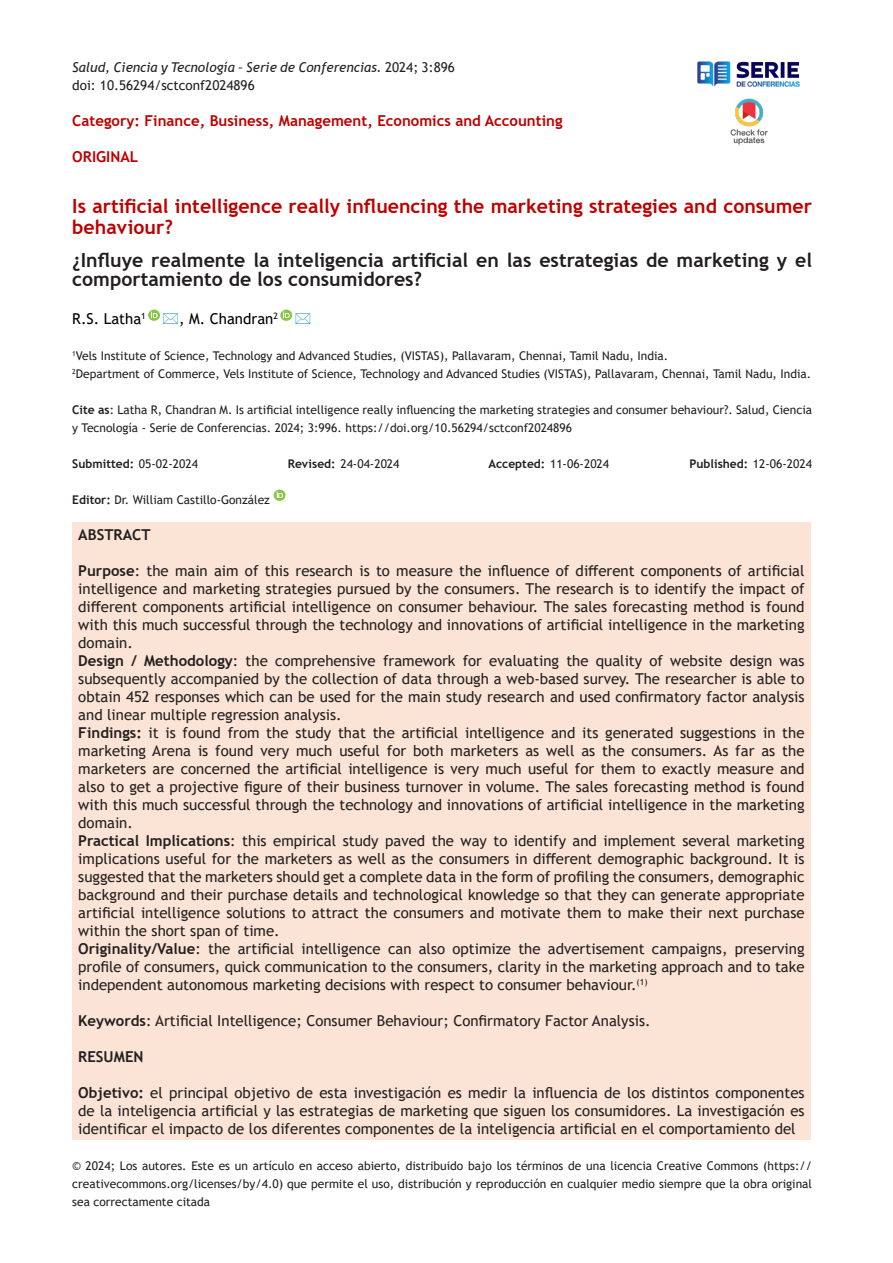
<style>
.page{position:relative;width:893px;height:1263px;background:#fff}
.page>*{position:absolute;margin:0;border:0;box-sizing:border-box;transform-origin:0 0}
.t1{font:700 19.5px/19.5px "Trebuchet MS";color:#231f20}
.t2{font:700 19.5px/21px "Trebuchet MS";color:#be0000}
.t3{font:15px/18px "Trebuchet MS";color:#231f20;text-align:justify}
.t4{font:700 15px "Trebuchet MS";color:#be0000}
.t5{font:15px "Trebuchet MS";color:#000}
.t6{font:700 15px "Trebuchet MS";color:#231f20}
.t7{font:italic 13.5px "Trebuchet MS";color:#231f20}
.t8{font:13.5px "Trebuchet MS";color:#231f20}
.t9{font:12px/18px "Trebuchet MS";color:#231f20;text-align:justify}
.t10{font:700 12px "Trebuchet MS";color:#231f20}
.s1{font-style:normal}
.s2{font-weight:700}
.s3{font-weight:400}
</style>
<div class="page">
<img style="left:697px;top:61px;width:103px;height:26px">
<img style="left:730px;top:98px;width:38px;height:47px">
<div style="left:72px;top:522px;width:739px;height:618px;background:#fbe4d5"></div>
<svg style="left:274px;top:490px;width:12px;height:11px"></svg>
<svg style="left:148px;top:310px;width:12px;height:11px"></svg>
<svg style="left:280px;top:310px;width:13px;height:11px"></svg>
<p class="t7" style="left:72px;top:59px;width:384px">Salud, Ciencia y Tecnología – Serie de Conferencias. <span class="s1">2024; 3:896</span></p>
<p class="t8" style="left:72px;top:77px;width:184px">doi: 10.56294/sctconf2024896</p>
<p class="t4" style="left:72px;top:111px;width:492px">Category: Finance, Business, Management, Economics and Accounting</p>
<p class="t4" style="left:72px;top:147px;width:67px">ORIGINAL</p>
<p class="t2" style="left:72px;top:195px;width:741px">Is artificial intelligence really influencing the marketing strategies and consumer behaviour?</p>
<p class="t1" style="left:72px;top:250px;width:741px">¿Influye realmente la inteligencia artificial en las estrategias de marketing y el comportamiento de los consumidores?</p>
<p class="t5" style="left:72px;top:309px;width:75px">R.S. Latha<sup>1</sup></p>
<p class="t5" style="left:179px;top:309px;width:100px">, M. Chandran<sup>2</sup></p>
<p class="t9" style="left:72px;top:347px;width:597px"><sup>1</sup>Vels Institute of Science, Technology and Advanced Studies, (VISTAS), Pallavaram, Chennai, Tamil Nadu, India.</p>
<p class="t9" style="left:72px;top:365px;width:740px"><sup>2</sup>Department of Commerce, Vels Institute of Science, Technology and Advanced Studies (VISTAS), Pallavaram, Chennai, Tamil Nadu, India.</p>
<p class="t9" style="left:72px;top:401px;width:741px"><span class="s2">Cite as</span>: Latha R, Chandran M. Is artificial intelligence really influencing the marketing strategies and consumer behaviour?. Salud, Ciencia y Tecnología - Serie de Conferencias. 2024; 3:996. https://doi.org/10.56294/sctconf2024896</p>
<p class="t10" style="left:72px;top:456px;width:127px">Submitted: <span class="s3">05-02-2024</span></p>
<p class="t9" style="left:288px;top:455px;width:113px"><span class="s2">Revised:</span> 24-04-2024</p>
<p class="t9" style="left:488px;top:455px;width:122px"><span class="s2">Accepted:</span> 11-06-2024</p>
<p class="t10" style="left:689px;top:456px;width:124px">Published: <span class="s3">12-06-2024</span></p>
<p class="t9" style="left:72px;top:491px;width:199px"><span class="s2">Editor:</span> Dr. William Castillo-González</p>
<p class="t6" style="left:78px;top:525px;width:74px">ABSTRACT</p>
<p class="t3" style="left:78px;top:562px;width:728px"><span class="s2">Purpose</span>: the main aim of this research is to measure the influence of different components of artificial intelligence and marketing strategies pursued by the consumers. The research is to identify the impact of different components artificial intelligence on consumer behaviour. The sales forecasting method is found with this much successful through the technology and innovations of artificial intelligence in the marketing domain.</p>
<p class="t3" style="left:78px;top:652px;width:728px"><span class="s2">Design / Methodology</span>: the comprehensive framework for evaluating the quality of website design was subsequently accompanied by the collection of data through a web-based survey. The researcher is able to obtain 452 responses which can be used for the main study research and used confirmatory factor analysis and linear multiple regression analysis.</p>
<p class="t3" style="left:78px;top:724px;width:728px"><span class="s2">Findings:</span> it is found from the study that the artificial intelligence and its generated suggestions in the marketing Arena is found very much useful for both marketers as well as the consumers. As far as the marketers are concerned the artificial intelligence is very much useful for them to exactly measure and also to get a projective figure of their business turnover in volume. The sales forecasting method is found with this much successful through the technology and innovations of artificial intelligence in the marketing domain.</p>
<p class="t3" style="left:78px;top:832px;width:728px"><span class="s2">Practical Implications</span>: this empirical study paved the way to identify and implement several marketing implications useful for the marketers as well as the consumers in different demographic background. It is suggested that the marketers should get a complete data in the form of profiling the consumers, demographic background and their purchase details and technological knowledge so that they can generate appropriate artificial intelligence solutions to attract the consumers and motivate them to make their next purchase within the short span of time.</p>
<p class="t3" style="left:78px;top:940px;width:728px"><span class="s2">Originality/Value</span>: the artificial intelligence can also optimize the advertisement campaigns, preserving profile of consumers, quick communication to the consumers, clarity in the marketing approach and to take independent autonomous marketing decisions with respect to consumer behaviour.<sup>(1)</sup></p>
<p class="t3" style="left:78px;top:1012px;width:574px"><span class="s2">Keywords</span>: Artificial Intelligence; Consumer Behaviour; Confirmatory Factor Analysis.</p>
<p class="t6" style="left:78px;top:1047px;width:67px">RESUMEN</p>
<p class="t3" style="left:78px;top:1084px;width:728px"><span class="s2">Objetivo:</span> el principal objetivo de esta investigación es medir la influencia de los distintos componentes de la inteligencia artificial y las estrategias de marketing que siguen los consumidores. La investigación es identificar el impacto de los diferentes componentes de la inteligencia artificial en el comportamiento del</p>
<p class="t9" style="left:72px;top:1157px;width:741px">© 2024; Los autores. Este es un artículo en acceso abierto, distribuido bajo los términos de una licencia Creative Commons (https:// creativecommons.org/licenses/by/4.0) que permite el uso, distribución y reproducción en cualquier medio siempre que la obra original sea correctamente citada</p>
</div>
